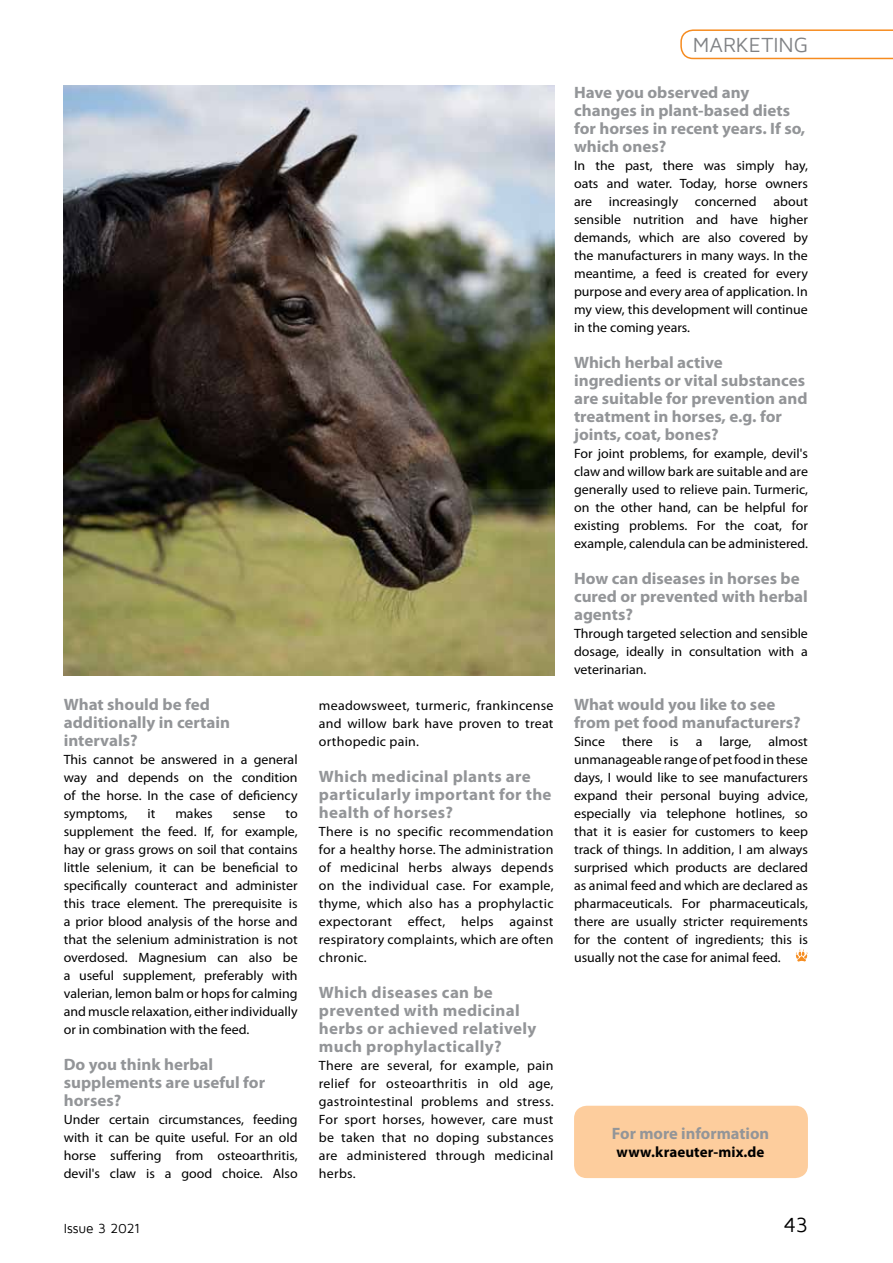
<style>
.page{position:relative;width:893px;height:1263px;background:#fff}
.page>*{position:absolute;margin:0;border:0;box-sizing:border-box;transform-origin:0 0}
.t1{font:21px "Maven Pro";letter-spacing:-.005em;color:#808285}
.t2{font:21px "Maven Pro";color:#000}
.t3{font:700 16.5px/18px "Myriad Pro";color:#939598}
.t4{font:700 16.5px/18px "Myriad Pro";letter-spacing:.02em;color:#939598}
.t5{font:700 15px "Myriad Pro";letter-spacing:.005em;color:#000}
.t6{font:13.5px/18px "Myriad Pro";color:#000;text-align:justify}
.t7{font:13.5px "Maven Pro";letter-spacing:-.015em;color:#000}
</style>
<div class="page">
<svg style="left:680px;top:29px;width:213px;height:30px"></svg>
<svg style="left:795px;top:949px;width:13px;height:13px"></svg>
<div style="left:574px;top:1106px;width:234px;height:72px;background:#fdcd9d;border-radius:13px"></div>
<img style="left:64px;top:85px;width:491px;height:590px">
<p class="t3" style="left:64px;top:694px;width:168px">What should be fed additionally in certain intervals?</p>
<p class="t6" style="left:64px;top:750px;width:235px">This cannot be answered in a general way and depends on the condition of the horse. In the case of deficiency symptoms,</p>
<p class="t6" style="left:147px;top:804px;width:9px">it</p>
<p class="t6" style="left:175px;top:804px;width:39px">makes</p>
<p class="t6" style="left:233px;top:804px;width:34px">sense</p>
<p class="t6" style="left:64px;top:804px;width:235px;text-indent:222px">to supplement the feed. If, for example, hay or grass grows on soil that contains little selenium, it can be beneficial to specifically counteract and administer this trace element. The prerequisite is a prior blood analysis of the horse and that the selenium administration is not overdosed. Magnesium can also be a useful supplement, preferably with valerian, lemon balm or hops for calming and muscle relaxation, either individually or in combination with the feed.</p>
<p class="t3" style="left:64px;top:1054px;width:203px">Do you think herbal supplements are useful for horses?</p>
<p class="t6" style="left:64px;top:1110px;width:235px">Under certain circumstances, feeding with it can be quite useful. For an old horse suffering from osteoarthritis, devil's claw is a good choice. Also</p>
<p class="t6" style="left:319px;top:696px;width:236px">meadowsweet, turmeric, frankincense and willow bark have proven to treat orthopedic pain.</p>
<p class="t4" style="left:319px;top:766px;width:234px">Which medicinal plants are particularly important for the health of horses?</p>
<p class="t6" style="left:319px;top:822px;width:236px">There is no specific recommendation for a healthy horse. The administration of medicinal herbs always depends on the individual case. For example, thyme, which also has a prophylactic expectorant effect, helps against respiratory complaints, which are often chronic.</p>
<p class="t4" style="left:319px;top:982px;width:219px">Which diseases can be prevented with medicinal herbs or achieved relatively much prophylactically?</p>
<p class="t6" style="left:319px;top:1056px;width:236px">There are several, for example, pain relief for osteoarthritis in old age, gastrointestinal problems and stress.<br>For sport horses, however, care must be taken that no doping substances are administered through medicinal herbs.</p>
<h1 class="t1" style="left:693px;top:34px;width:116px">Marketing</h1>
<p class="t3" style="left:574px;top:82px;width:233px">Have you observed any changes in plant-based diets for horses in recent years. If so, which ones?</p>
<p class="t6" style="left:574px;top:156px;width:235px">In the past, there was simply hay, oats and water. Today, horse owners are increasingly concerned about sensible nutrition and have higher demands, which are also covered by the manufacturers in many ways. In the meantime, a feed is created for every purpose and every area of application. In my view, this development will continue in the coming years.</p>
<p class="t3" style="left:574px;top:352px;width:235px">Which herbal active ingredients or vital substances are suitable for prevention and treatment in horses, e.g. for joints, coat, bones?</p>
<p class="t6" style="left:574px;top:444px;width:235px">For joint problems, for example, devil's claw and willow bark are suitable and are generally used to relieve pain. Turmeric, on the other hand, can be helpful for existing problems. For the coat, for example, calendula can be administered.</p>
<p class="t3" style="left:574px;top:568px;width:235px">How can diseases in horses be cured or prevented with herbal agents?</p>
<p class="t6" style="left:574px;top:624px;width:235px">Through targeted selection and sensible dosage, ideally in consultation with a veterinarian.</p>
<p class="t3" style="left:574px;top:694px;width:228px">What would you like to see from pet food manufacturers?</p>
<p class="t6" style="left:574px;top:732px;width:32px">Since</p>
<p class="t6" style="left:622px;top:732px;width:32px">there</p>
<p class="t6" style="left:670px;top:732px;width:10px">is</p>
<p class="t6" style="left:696px;top:732px;width:8px">a</p>
<p class="t6" style="left:720px;top:732px;width:33px">large,</p>
<p class="t6" style="left:574px;top:732px;width:235px;text-indent:195px">almost unmanageable range of pet food in these days, I would like to see manufacturers expand their personal buying advice, especially via telephone hotlines, so that it is easier for customers to keep track of things. In addition, I am always surprised which products are declared as animal feed and which are declared as pharmaceuticals. For pharmaceuticals, there are usually stricter requirements for the content of ingredients; this is usually not the case for animal feed.</p>
<p class="t3" style="left:612px;top:1124px;width:159px">For more information</p>
<p class="t5" style="left:617px;top:1142px;width:149px">www.kraeuter-mix.de</p>
<p class="t7" style="left:64px;top:1221px;width:78px">Issue 3 2021</p>
<h1 class="t2" style="left:784px;top:1213px;width:26px">43</h1>
</div>
